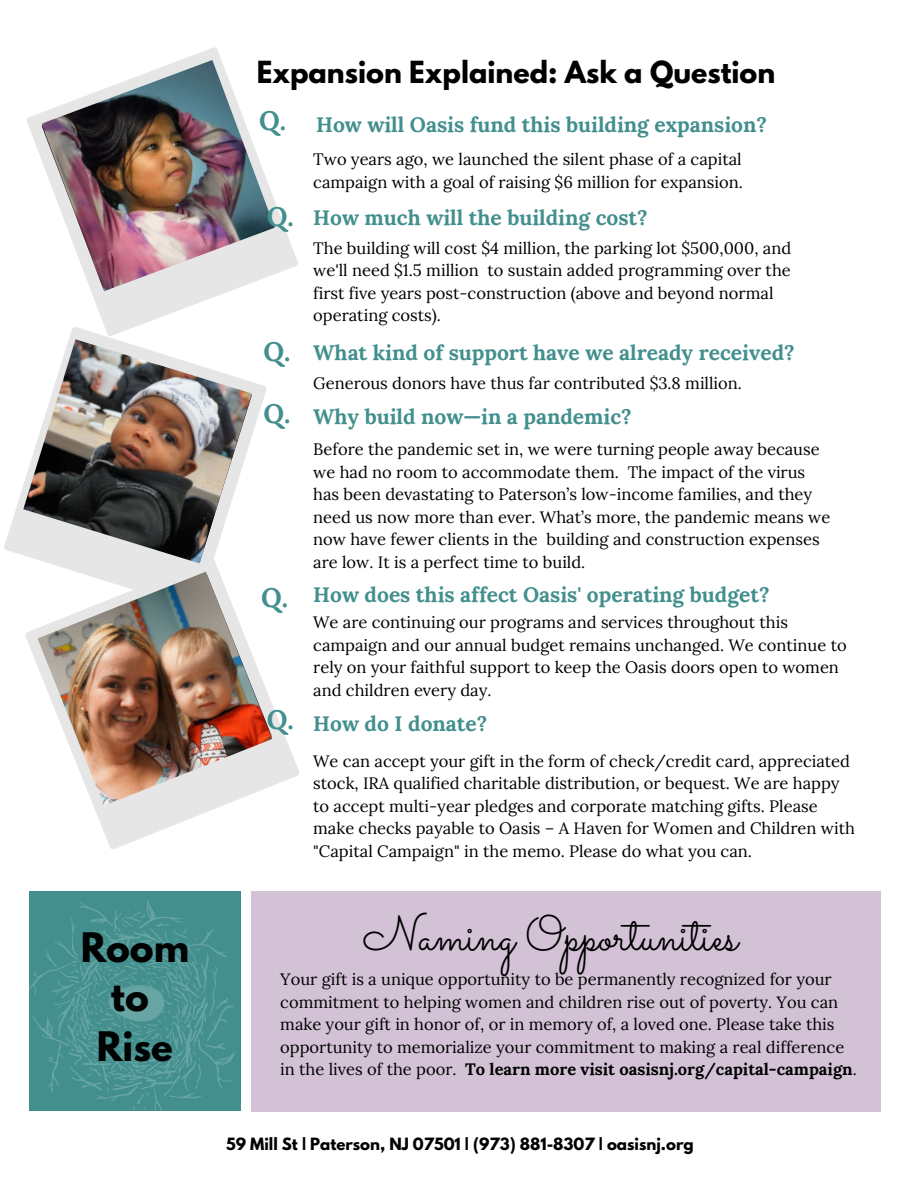
<style>
.page{position:relative;width:918px;height:1188px;background:#fff}
.page>*{position:absolute;margin:0;border:0;box-sizing:border-box;transform-origin:0 0}
.t1{font:49.5px "Sacramento";color:#000}
.t2{font:700 36px/49.5px "League Spartan";color:#000;text-align:center}
.t3{font:700 27px "League Spartan";color:#000}
.t4{font:700 27px "Lora";color:#428f8e}
.t5{font:700 21px "Lora";color:#428f8e}
.t6{font:16.5px/22.5px "Lora";color:#000}
.t7{font:700 15px "League Spartan";color:#000}
.s1{font-size:27px}
.s2{font-weight:700}
</style>
<div class="page">
<svg style="left:4px;top:337px;width:263px;height:218px"></svg>
<div style="left:251px;top:891px;width:630px;height:221px;background:#d3c2d6"></div>
<img style="left:23px;top:339px;width:229px;height:219px">
<svg style="left:27px;top:47px;width:271px;height:290px"></svg>
<img style="left:42px;top:60px;width:233px;height:231px">
<svg style="left:25px;top:558px;width:274px;height:291px"></svg>
<img style="left:38px;top:572px;width:234px;height:234px">
<img style="left:29px;top:891px;width:211px;height:220px">
<h2 class="t2" style="left:80px;top:922px;width:110px">Room to<br>Rise</h2>
<h3 class="t3" style="left:257px;top:51px;width:520px">Expansion Explained: Ask a Question</h3>
<h3 class="t4" style="left:259px;top:98px;width:29px">Q.</h3>
<h3 class="t4" style="left:267px;top:194px;width:29px">Q.</h3>
<p class="t5" style="left:316px;top:106px;width:453px">How will Oasis fund this building expansion?</p>
<p class="t6" style="left:313px;top:147px;width:431px">Two years ago, we launched the silent phase of a capital campaign with a goal of raising $6 million for expansion.</p>
<p class="t5" style="left:313px;top:199px;width:336px">How much will the building cost?</p>
<p class="t6" style="left:313px;top:235px;width:480px">The building will cost $4 million, the parking lot $500,000, and we'll need $1.5 million to sustain added programming over the first five years post-construction (above and beyond normal operating costs).</p>
<h3 class="t4" style="left:264px;top:328px;width:29px">Q.</h3>
<p class="t5" style="left:313px;top:334px;width:483px">What kind of support have we already received?</p>
<p class="t5" style="left:264px;top:399px;width:370px"><span class="s1">Q.</span> Why build now—in a pandemic?</p>
<p class="t6" style="left:313px;top:371px;width:430px">Generous donors have thus far contributed $3.8 million.</p>
<h3 class="t4" style="left:261px;top:574px;width:29px">Q.</h3>
<h3 class="t4" style="left:267px;top:697px;width:29px">Q.</h3>
<p class="t6" style="left:313px;top:437px;width:519px">Before the pandemic set in, we were turning people away because we had no room to accommodate them. The impact of the virus has been devastating to Paterson’s low-income families, and they need us now more than ever. What’s more, the pandemic means we now have fewer clients in the building and construction expenses are low. It is a perfect time to build.</p>
<p class="t5" style="left:313px;top:577px;width:458px">How does this affect Oasis' operating budget?</p>
<p class="t6" style="left:313px;top:610px;width:535px">We are continuing our programs and services throughout this campaign and our annual budget remains unchanged. We continue to rely on your faithful support to keep the Oasis doors open to women and children every day.</p>
<p class="t5" style="left:313px;top:706px;width:176px">How do I donate?</p>
<p class="t6" style="left:313px;top:748px;width:543px">We can accept your gift in the form of check/credit card, appreciated stock, IRA qualified charitable distribution, or bequest. We are happy to accept multi-year pledges and corporate matching gifts. Please make checks payable to Oasis – A Haven for Women and Children with "Capital Campaign" in the memo. Please do what you can.</p>
<h1 class="t1" style="left:363px;top:904px;width:377px">Naming Opportunities</h1>
<p class="t6" style="left:280px;top:967px;width:578px">Your gift is a unique opportunity to be permanently recognized for your commitment to helping women and children rise out of poverty. You can make your gift in honor of, or in memory of, a loved one. Please take this opportunity to memorialize your commitment to making a real difference in the lives of the poor. <span class="s2">To learn more visit oasisnj.org/capital-campaign</span>.</p>
<p class="t7" style="left:226px;top:1133px;width:469px">59 Mill St | Paterson, NJ 07501 | (973) 881-8307 | oasisnj.org</p>
</div>
